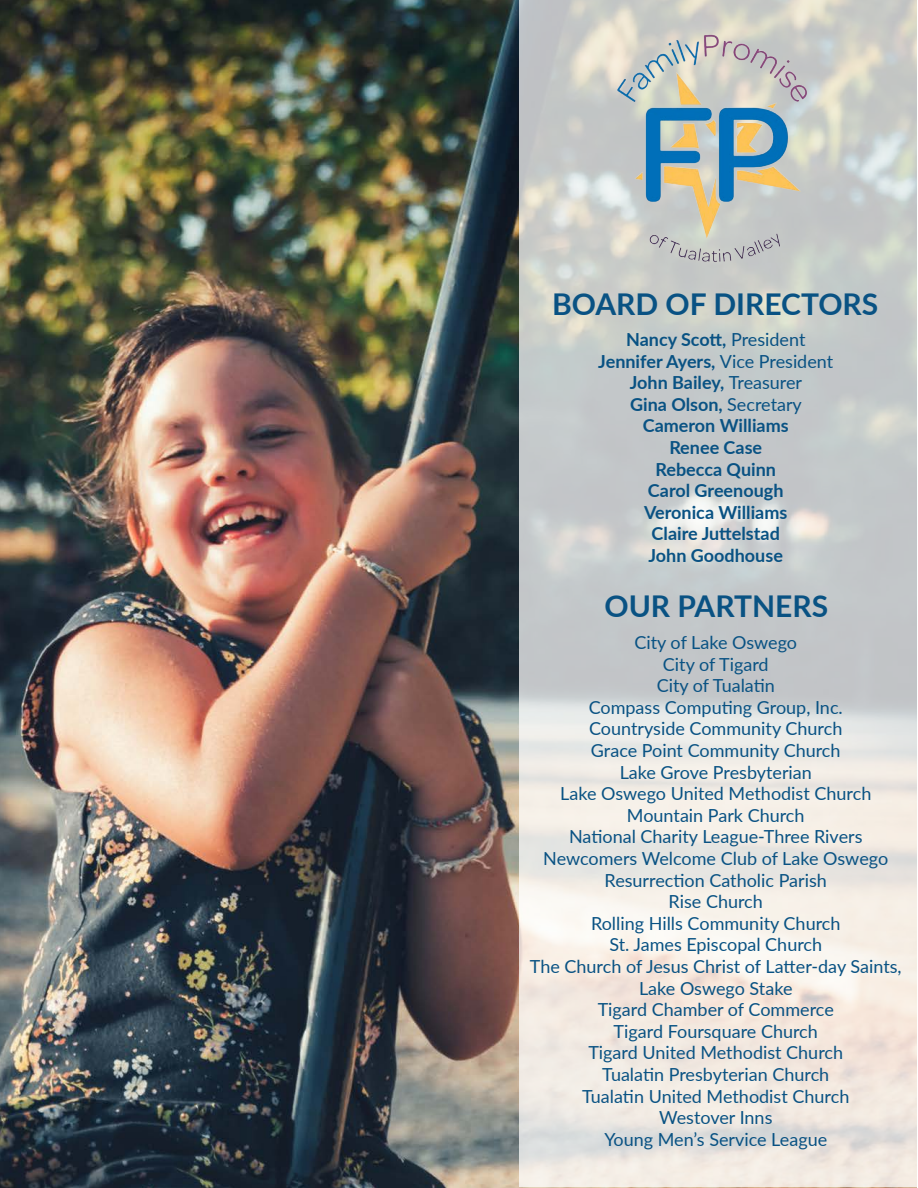
<style>
.page{position:relative;width:918px;height:1188px;background:#fff}
.page>*{position:absolute;margin:0;border:0;box-sizing:border-box;transform-origin:0 0}
.t1{font:700 30px "Lato";color:#095283}
.t2{font:18px/21.6px "Lato";color:#095283;text-align:center}
.t3{font:700 18px "Lato";color:#095283}
.s1{font-weight:400}
</style>
<div class="page">
<img style="left:0;top:0;width:917px;height:1188px">
<svg style="left:519px;top:0;width:398px;height:1187px;background:#dbdad6"></svg>
<img style="left:580px;top:12px;width:270px;height:271px">
<p class="t1" style="left:552px;top:282px;width:328px">BOARD OF DIRECTORS</p>
<p class="t3" style="left:626px;top:326px;width:181px">Nancy Scott, <span class="s1">President</span></p>
<p class="t3" style="left:598px;top:348px;width:236px">Jennifer Ayers, <span class="s1">Vice President</span></p>
<p class="t3" style="left:630px;top:369px;width:174px">John Bailey, <span class="s1">Treasurer</span></p>
<p class="t3" style="left:630px;top:391px;width:173px">Gina Olson, <span class="s1">Secretary</span></p>
<p class="t3" style="left:643px;top:413px;width:147px">Cameron Williams</p>
<p class="t3" style="left:669px;top:434px;width:94px">Renee Case</p>
<p class="t3" style="left:655px;top:456px;width:122px">Rebecca Quinn</p>
<p class="t3" style="left:648px;top:477px;width:137px">Carol Greenough</p>
<p class="t3" style="left:644px;top:499px;width:145px">Veronica Williams</p>
<p class="t3" style="left:652px;top:521px;width:130px">Claire Juttelstad</p>
<p class="t3" style="left:649px;top:542px;width:136px">John Goodhouse</p>
<p class="t1" style="left:604px;top:584px;width:225px">OUR PARTNERS</p>
<p class="t2" style="left:634px;top:631px;width:164px">City of Lake Oswego</p>
<p class="t2" style="left:663px;top:652px;width:107px">City of Tigard</p>
<p class="t2" style="left:657px;top:674px;width:120px">City of Tualatin</p>
<p class="t2" style="left:589px;top:696px;width:256px">Compass Computing Group, Inc.</p>
<p class="t2" style="left:589px;top:717px;width:255px">Countryside Community Church</p>
<p class="t2" style="left:591px;top:739px;width:251px">Grace Point Community Church</p>
<p class="t2" style="left:620px;top:760px;width:194px">Lake Grove Presbyterian</p>
<p class="t2" style="left:560px;top:782px;width:313px">Lake Oswego United Methodist Church</p>
<p class="t2" style="left:627px;top:804px;width:179px">Mountain Park Church</p>
<p class="t2" style="left:569px;top:825px;width:295px">National Charity League-Three Rivers</p>
<p class="t2" style="left:543px;top:847px;width:346px">Newcomers Welcome Club of Lake Oswego</p>
<p class="t2" style="left:605px;top:868px;width:224px">Resurrection Catholic Parish</p>
<p class="t2" style="left:669px;top:890px;width:96px">Rise Church</p>
<p class="t2" style="left:591px;top:912px;width:251px">Rolling Hills Community Church</p>
<p class="t2" style="left:609px;top:933px;width:214px">St. James Episcopal Church</p>
<p class="t2" style="left:530px;top:955px;width:373px">The Church of Jesus Christ of Latter-day Saints,<br>Lake Oswego Stake</p>
<p class="t2" style="left:598px;top:998px;width:238px">Tigard Chamber of Commerce</p>
<p class="t2" style="left:614px;top:1020px;width:206px">Tigard Foursquare Church</p>
<p class="t2" style="left:588px;top:1041px;width:256px">Tigard United Methodist Church</p>
<p class="t2" style="left:602px;top:1063px;width:229px">Tualatin Presbyterian Church</p>
<p class="t2" style="left:582px;top:1084px;width:269px">Tualatin United Methodist Church</p>
<p class="t2" style="left:659px;top:1106px;width:115px">Westover Inns</p>
<p class="t2" style="left:604px;top:1128px;width:224px">Young Men’s Service League</p>
</div>
